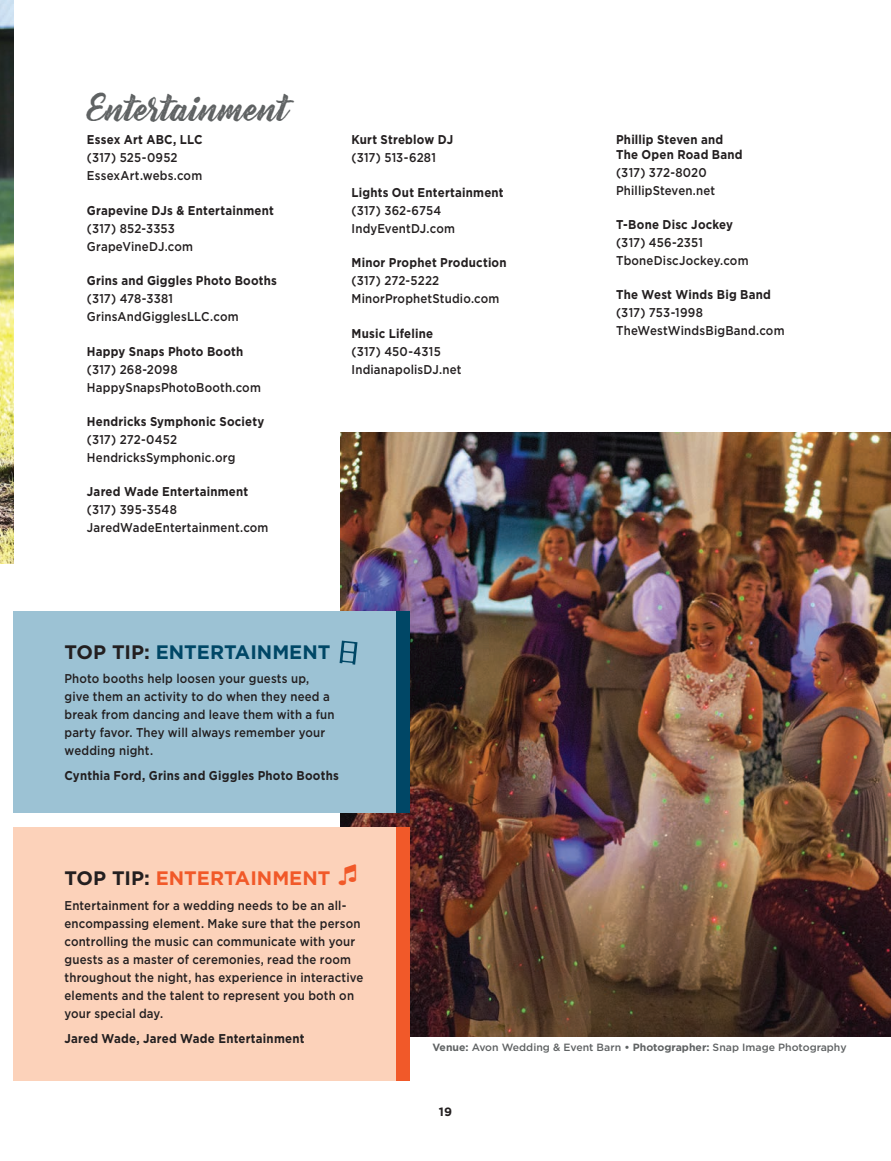
<style>
.page{position:relative;width:891px;height:1161px;background:#fff}
.page>*{position:absolute;margin:0;border:0;box-sizing:border-box;transform-origin:0 0}
.t1{font:33px "Bernadette Rough";letter-spacing:.005em;color:#5f6263}
.t2{font:700 19.5px "Gotham HTF";color:#f15929}
.t3{font:700 19.5px "Gotham HTF";color:#004766}
.t4{font:500 12.75px/18px "Gotham HTF";letter-spacing:.015em;color:#231f20;scale:.9 1}
.t5{font:700 12.75px/14.2px "Gotham HTF";letter-spacing:.02em;color:#231f20;scale:.9 1}
.t6{font:700 12px "Gotham HTF";color:#231f20}
.t7{font:500 10.5px "Gotham HTF";color:#5f6263}
.s1{color:#231f20}
.s2{font-weight:700}
</style>
<div class="page">
<img style="left:341px;top:432px;width:550px;height:605px">
<img style="left:0;top:0;width:14px;height:563px">
<div style="left:14px;top:828px;width:391px;height:253px;background:#fcd2ba"></div>
<div style="left:396px;top:828px;width:14px;height:253px;background:#f15929"></div>
<div style="left:14px;top:611px;width:391px;height:202px;background:#9cc2d4"></div>
<svg style="left:340px;top:641px;width:17px;height:24px"></svg>
<div style="left:396px;top:611px;width:14px;height:202px;background:#004766"></div>
<h1 class="t1" style="left:87px;top:83px;width:204px">Entertainment</h1>
<p class="t5" style="left:87px;top:132px;width:130px">Essex Art ABC, LLC</p>
<p class="t4" style="left:87px;top:149px;width:130px">(317) 525-0952<br>EssexArt.webs.com</p>
<p class="t5" style="left:87px;top:203px;width:209px">Grapevine DJs &amp; Entertainment</p>
<p class="t4" style="left:87px;top:219px;width:119px">(317) 852-3353<br>GrapeVineDJ.com</p>
<p class="t5" style="left:87px;top:273px;width:213px">Grins and Giggles Photo Booths</p>
<p class="t4" style="left:87px;top:289px;width:170px">(317) 478-3381<br>GrinsAndGigglesLLC.com</p>
<p class="t5" style="left:87px;top:344px;width:175px">Happy Snaps Photo Booth</p>
<p class="t4" style="left:87px;top:360px;width:195px">(317) 268-2098<br>HappySnapsPhotoBooth.com</p>
<p class="t5" style="left:87px;top:414px;width:199px">Hendricks Symphonic Society</p>
<p class="t4" style="left:87px;top:430px;width:166px">(317) 272-0452<br>HendricksSymphonic.org</p>
<p class="t5" style="left:87px;top:484px;width:181px">Jared Wade Entertainment</p>
<p class="t4" style="left:87px;top:501px;width:203px">(317) 395-3548<br>JaredWadeEntertainment.com</p>
<p class="t5" style="left:352px;top:132px;width:114px">Kurt Streblow DJ</p>
<p class="t4" style="left:352px;top:149px;width:95px">(317) 513-6281</p>
<p class="t5" style="left:352px;top:185px;width:171px">Lights Out Entertainment</p>
<p class="t4" style="left:352px;top:201px;width:116px">(317) 362-6754<br>IndyEventDJ.com</p>
<p class="t5" style="left:352px;top:255px;width:174px">Minor Prophet Production</p>
<p class="t4" style="left:352px;top:271px;width:166px">(317) 272-5222<br>MinorProphetStudio.com</p>
<p class="t5" style="left:352px;top:326px;width:92px">Music Lifeline</p>
<p class="t4" style="left:352px;top:342px;width:124px">(317) 450-4315<br>IndianapolisDJ.net</p>
<h2 class="t3" style="left:64px;top:640px;width:267px"><span class="s1">TOP TIP:</span> ENTERTAINMENT</h2>
<p class="t4" style="left:64px;top:670px;width:302px">Photo booths help loosen your guests up, give them an activity to do when they need a break from dancing and leave them with a fun party favor. They will always remember your wedding night.</p>
<p class="t5" style="left:64px;top:768px;width:306px">Cynthia Ford, Grins and Giggles Photo Booths</p>
<p class="t5" style="left:616px;top:132px;width:142px">Phillip Steven and<br>The Open Road Band</p>
<p class="t4" style="left:616px;top:163px;width:112px">(317) 372-8020<br>PhillipSteven.net</p>
<p class="t5" style="left:616px;top:217px;width:131px">T-Bone Disc Jockey</p>
<p class="t4" style="left:616px;top:233px;width:149px">(317) 456-2351<br>TboneDiscJockey.com</p>
<p class="t5" style="left:616px;top:287px;width:174px">The West Winds Big Band</p>
<p class="t4" style="left:616px;top:304px;width:189px">(317) 753-1998<br>TheWestWindsBigBand.com</p>
<h2 class="t2" style="left:64px;top:867px;width:267px"><span class="s1">TOP TIP:</span> ENTERTAINMENT</h2>
<p class="t4" style="left:64px;top:896px;width:334px">Entertainment for a wedding needs to be an all&shy;encompassing element. Make sure that the person controlling the music can communicate with your guests as a master of ceremonies, read the room throughout the night, has experience in interactive elements and the talent to represent you both on your special day.</p>
<p class="t5" style="left:64px;top:1031px;width:268px">Jared Wade, Jared Wade Entertainment</p>
<p class="t7" style="left:432px;top:1041px;width:416px"><span class="s2">Venue:</span> Avon Wedding &amp; Event Barn <span class="s2">• Photographer:</span> Snap Image Photography</p>
<p class="t6" style="left:439px;top:1105px;width:15px">19</p>
</div>
